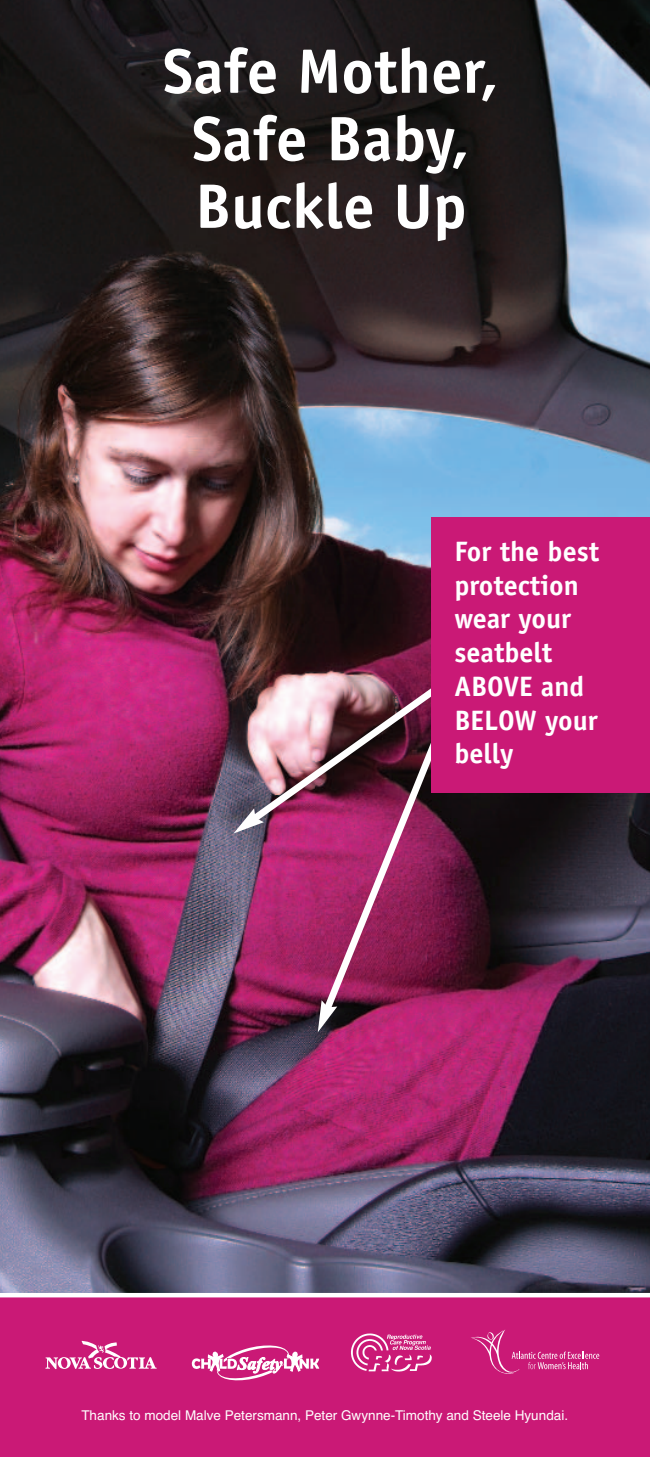
<style>
.page{position:relative;width:650px;height:1457px;background:#fff}
.page>*{position:absolute;margin:0;border:0;box-sizing:border-box;transform-origin:0 0}
.t1{font:700 63px/67.5px "Officina Sans";color:#fff;text-align:center}
.t2{font:700 28.12px/33.8px "Officina Sans";color:#fff}
.t3{font:13.5px "Helvetica";color:#fff}
</style>
<div class="page">
<img style="left:0;top:0;width:650px;height:1293px">
<img style="left:233px;top:678px;width:198px;height:155px">
<svg style="left:318px;top:713px;width:134px;height:305px;background:#862c57"></svg>
<svg style="left:318px;top:1000px;width:19px;height:32px"></svg>
<div style="left:431px;top:517px;width:219px;height:276px;background:#ca1976"></div>
<div style="left:0;top:1295px;width:650px;height:162px;background:#ca1976"></div>
<hr style="left:0;top:1293px;width:650px;height:4px;background:#fff">
<svg style="left:191px;top:1345px;width:128px;height:36px"></svg>
<img style="left:351px;top:1333px;width:81px;height:39px">
<svg style="left:471px;top:1330px;width:128px;height:44px"></svg>
<svg style="left:45px;top:1340px;width:112px;height:29px"></svg>
<h1 class="t1" style="left:163px;top:43px;width:337px">Safe Mother,<br>Safe Baby,<br>Buckle Up</h1>
<h2 class="t2" style="left:454px;top:537px;width:146px">For the best protection wear your seatbelt<br>ABOVE and<br>BELOW your belly</h2>
<p class="t3" style="left:81px;top:1410px;width:488px">Thanks to model Malve Petersmann, Peter Gwynne-Timothy and Steele Hyundai.</p>
</div>
